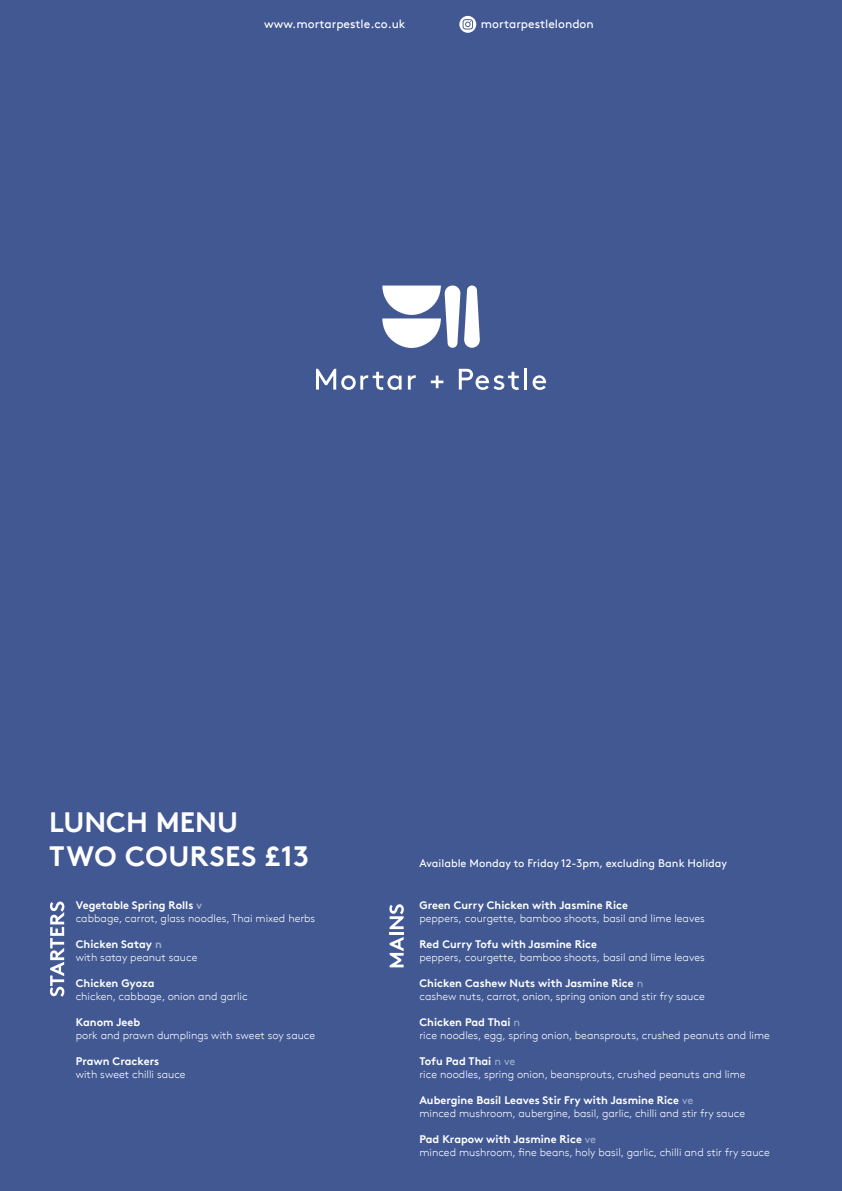
<style>
.page{position:relative;width:842px;height:1191px;background:#415893}
.page>*{position:absolute;margin:0;border:0;box-sizing:border-box;transform-origin:0 0}
.t1{font:700 28px/33.6px "Brown";letter-spacing:.015em;color:#fff}
.t2{font:12px "Brown";color:#fff}
.t3{font:300 11px/13px "Brown";color:#fff}
.t4{font:700 11px "Brown";color:#fff}
.t5{font:11px "Brown";color:#fff}
.s1{font-weight:700}
.s2{font-weight:700;color:rgb(255 255 255/.5)}
.s3{font-weight:400;color:rgb(255 255 255/.5)}
</style>
<div class="page">
<svg style="left:382px;top:285px;width:98px;height:63px"></svg>
<svg style="left:316px;top:369px;width:86px;height:21px"></svg>
<svg style="left:408px;top:375px;width:8px;height:14px"></svg>
<svg style="left:431px;top:375px;width:12px;height:13px"></svg>
<svg style="left:459px;top:369px;width:60px;height:21px"></svg>
<hr style="left:524px;top:368px;width:3px;height:21px;background:#fff">
<svg style="left:533px;top:375px;width:13px;height:15px"></svg>
<svg style="left:50px;top:901px;width:14px;height:95px"></svg>
<svg style="left:390px;top:937px;width:14px;height:30px"></svg>
<hr style="left:390px;top:932px;width:14px;height:3px;background:#fff">
<svg style="left:389px;top:904px;width:15px;height:25px"></svg>
<svg style="left:459px;top:16px;width:17px;height:17px"></svg>
<p class="t2" style="left:264px;top:17px;width:143px">www.mortarpestle.co.uk</p>
<p class="t2" style="left:481px;top:17px;width:114px">mortarpestlelondon</p>
<h1 class="t1" style="left:49px;top:805px;width:261px">LUNCH MENU<br>TWO COURSES £13</h1>
<p class="t3" style="left:76px;top:899px;width:241px"><span class="s1">Vegetable Spring Rolls</span> <span class="s2">v<br></span>cabbage, carrot, glass noodles, Thai mixed herbs</p>
<p class="t3" style="left:76px;top:938px;width:123px"><span class="s1">Chicken Satay</span> <span class="s2">n<br></span>with satay peanut sauce</p>
<p class="t4" style="left:76px;top:976px;width:80px">Chicken Gyoza</p>
<p class="t3" style="left:76px;top:990px;width:173px">chicken, cabbage, onion and garlic</p>
<p class="t4" style="left:76px;top:1015px;width:66px">Kanom Jeeb</p>
<p class="t3" style="left:76px;top:1029px;width:241px">pork and prawn dumplings with sweet soy sauce</p>
<p class="t4" style="left:76px;top:1054px;width:85px">Prawn Crackers</p>
<p class="t3" style="left:76px;top:1068px;width:111px">with sweet chilli sauce</p>
<p class="t5" style="left:419px;top:856px;width:309px">Available Monday to Friday 12-3pm, excluding Bank Holiday</p>
<p class="t4" style="left:419px;top:898px;width:210px">Green Curry Chicken with Jasmine Rice</p>
<p class="t3" style="left:419px;top:912px;width:287px">peppers, courgette, bamboo shoots, basil and lime leaves</p>
<p class="t4" style="left:419px;top:937px;width:179px">Red Curry Tofu with Jasmine Rice</p>
<p class="t3" style="left:419px;top:951px;width:287px">peppers, courgette, bamboo shoots, basil and lime leaves</p>
<p class="t3" style="left:419px;top:977px;width:287px"><span class="s1">Chicken Cashew Nuts with Jasmine Rice</span> <span class="s3">n<br></span>cashew nuts, carrot, onion, spring onion and stir fry sauce</p>
<p class="t3" style="left:419px;top:1016px;width:352px"><span class="s1">Chicken Pad Thai</span> <span class="s3">n<br></span>rice noodles, egg, spring onion, beansprouts, crushed peanuts and lime</p>
<p class="t3" style="left:419px;top:1055px;width:328px"><span class="s1">Tofu Pad Thai</span> <span class="s3">n ve<br></span>rice noodles, spring onion, beansprouts, crushed peanuts and lime</p>
<p class="t3" style="left:419px;top:1094px;width:327px"><span class="s1">Aubergine Basil Leaves Stir Fry with Jasmine Rice</span> <span class="s3">ve<br></span>minced mushroom, aubergine, basil, garlic, chilli and stir fry sauce</p>
<p class="t3" style="left:419px;top:1133px;width:352px"><span class="s1">Pad Krapow with Jasmine Rice</span> <span class="s3">ve<br></span>minced mushroom, fine beans, holy basil, garlic, chilli and stir fry sauce</p>
</div>
